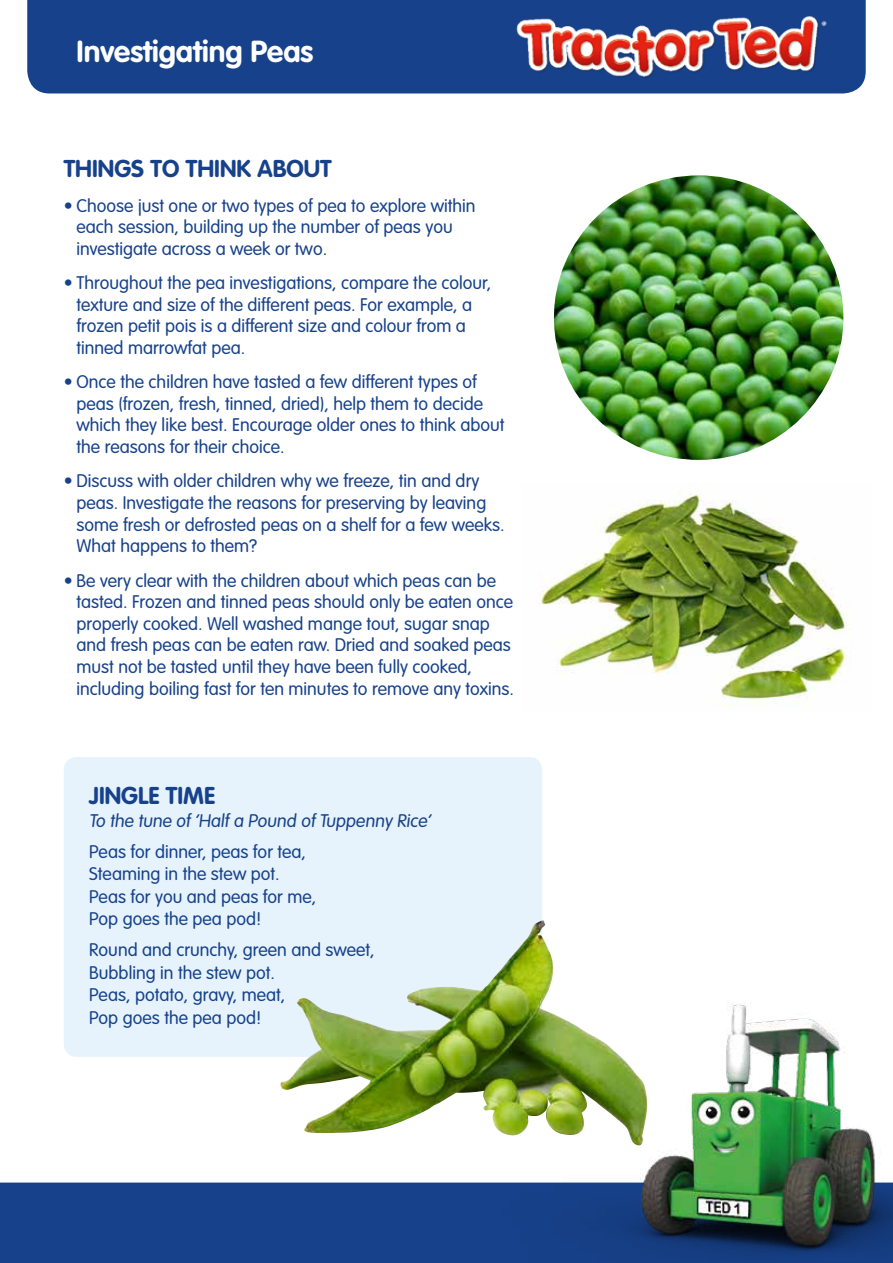
<style>
.page{position:relative;width:893px;height:1263px;background:#fff}
.page>*{position:absolute;margin:0;border:0;box-sizing:border-box;transform-origin:0 0}
.t1{font:700 30px "VAG Rounded";color:#fff}
.t2{font:700 24px "VAG Rounded";color:#17428b}
.t3{font:300 18px/21.6px "VAG Rounded";color:#17428b}
</style>
<div class="page">
<img style="left:539px;top:484px;width:313px;height:224px">
<div style="left:64px;top:757px;width:478px;height:300px;background:#e6f3fd;border-radius:13px"></div>
<div style="left:27px;top:0;width:839px;height:94px;background:#17428b"></div>
<img style="left:514px;top:4px;width:339px;height:86px">
<div style="left:0;top:1182px;width:493px;height:81px;background:#17428b"></div>
<img style="left:493px;top:985px;width:400px;height:278px">
<img style="left:280px;top:920px;width:263px;height:217px">
<img style="left:554px;top:175px;width:289px;height:285px">
<h1 class="t1" style="left:77px;top:34px;width:238px">Investigating Peas</h1>
<h2 class="t2" style="left:64px;top:155px;width:270px">THINGS TO THINK ABOUT</h2>
<p class="t3" style="left:77px;top:194px;width:400px;text-indent:-13px">• Choose just one or two types of pea to explore within each session, building up the number of peas you investigate across a week or two.</p>
<p class="t3" style="left:77px;top:272px;width:416px;text-indent:-13px">• Throughout the pea investigations, compare the colour, texture and size of the different peas. For example, a frozen petit pois is a different size and colour from a tinned marrowfat pea.</p>
<p class="t3" style="left:77px;top:371px;width:429px;text-indent:-13px">• Once the children have tasted a few different types of peas (frozen, fresh, tinned, dried), help them to decide which they like best. Encourage older ones to think about the reasons for their choice.</p>
<p class="t3" style="left:77px;top:470px;width:430px;text-indent:-13px">• Discuss with older children why we freeze, tin and dry peas. Investigate the reasons for preserving by leaving some fresh or defrosted peas on a shelf for a few weeks.<br>What happens to them?</p>
<p class="t3" style="left:77px;top:569px;width:439px;text-indent:-13px">• Be very clear with the children about which peas can be tasted. Frozen and tinned peas should only be eaten once properly cooked. Well washed mange tout, sugar snap and fresh peas can be eaten raw. Dried and soaked peas must not be tasted until they have been fully cooked, including boiling fast for ten minutes to remove any toxins.</p>
<h2 class="t2" style="left:89px;top:781px;width:127px">JINGLE TIME</h2>
<p class="t3" style="left:89px;top:805px;width:346px;line-height:31px">To the tune of ‘Half a Pound of Tuppenny Rice’<br>Peas for dinner, peas for tea,</p>
<p class="t3" style="left:89px;top:862px;width:229px;line-height:22.5px">Steaming in the stew pot.<br>Peas for you and peas for me,<br>Pop goes the pea pod!</p>
<p class="t3" style="left:89px;top:938px;width:287px;line-height:22.5px">Round and crunchy, green and sweet,<br>Bubbling in the stew pot.<br>Peas, potato, gravy, meat,<br>Pop goes the pea pod!</p>
</div>
